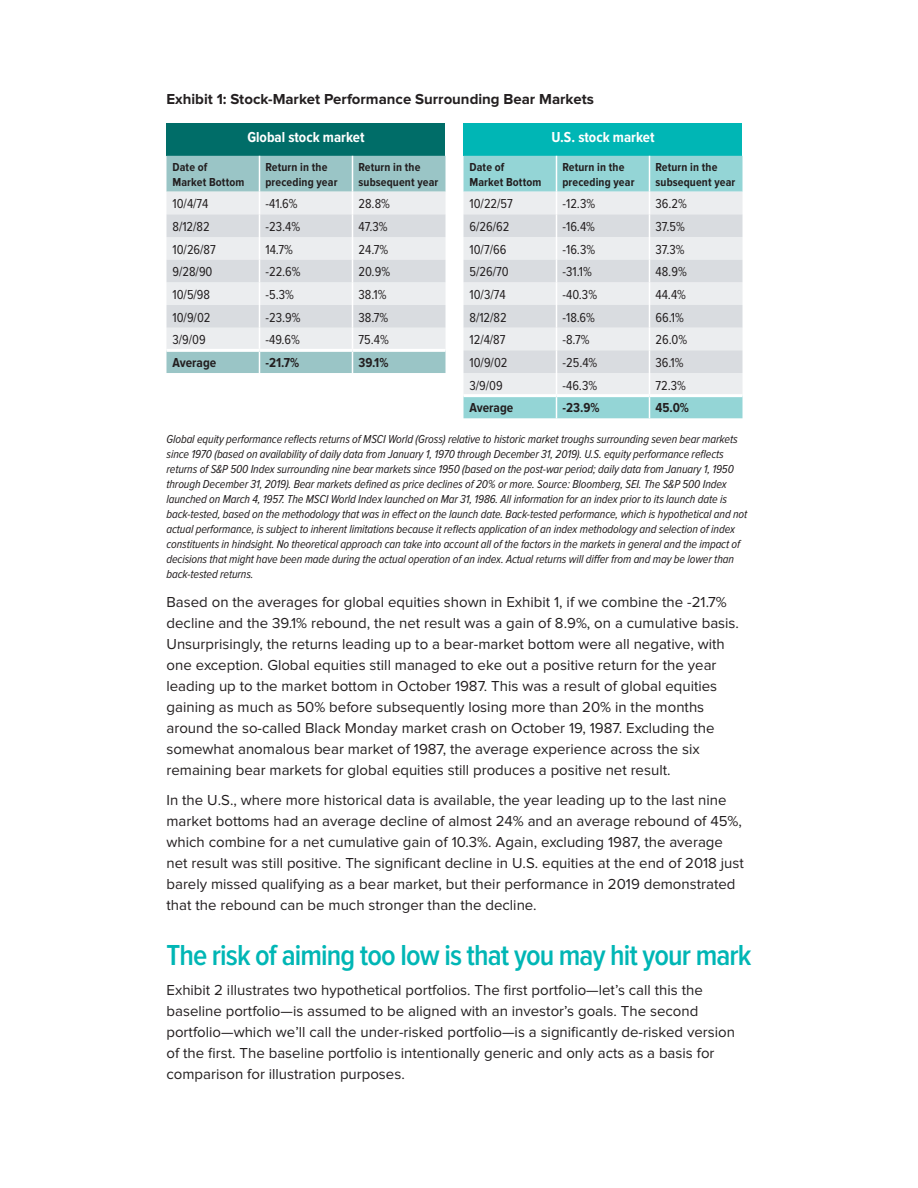
<style>
.page{position:relative;width:918px;height:1188px;background:#fff}
.page>*{position:absolute;margin:0;border:0;box-sizing:border-box;transform-origin:0 0}
.Head_body_T{font:600 30px "Proxima Nova Cond";letter-spacing:-.03em;color:#00b6b5}
.Body_Copy__10pt__R{font:15px/21px "Proxima Nova";color:#231f20}
.Exhibit{font:700 15px "Proxima Nova";color:#231f20}
.Body_Copy__10pt__R-2{font:700 15px "Proxima Nova Cond";color:#fff}
.Body_Copy__10pt__R-3{font:13.5px "Proxima Nova Cond";color:#231f20}
.Body_Copy__10pt__R-4{font:700 13.5px "Proxima Nova Cond";color:#231f20}
.source1{font:italic 12px/15px "Proxima Nova Cond";letter-spacing:-.01em;color:#231f20}
.Body_Copy__10pt__R-5{font:700 12px/14.4px "Proxima Nova Cond";letter-spacing:.01em;color:#231f20}
</style>
<div class="page">
<div style="left:166px;top:124px;width:280px;height:32px;background:#006d68"></div>
<div style="left:166px;top:156px;width:280px;height:36px;background:#9ac5c6"></div>
<hr style="left:259px;top:156px;width:1px;height:36px;background:#fff">
<hr style="left:352px;top:156px;width:1px;height:36px;background:#fff">
<svg style="left:166px;top:192px;width:280px;height:181px;background:#dbe2e4"></svg>
<hr style="left:166px;top:349px;width:94px;height:3px;background:#fff">
<hr style="left:260px;top:349px;width:92px;height:3px;background:#fff">
<hr style="left:352px;top:349px;width:94px;height:3px;background:#fff">
<div style="left:464px;top:124px;width:278px;height:32px;background:#00b6b5"></div>
<div style="left:464px;top:156px;width:278px;height:262px;background:#94d5d6"></div>
<div style="left:464px;top:192px;width:278px;height:202px;background:#ebedef"></div>
<svg style="left:464px;top:214px;width:278px;height:159px;background:#e0e3e6"></svg>
<hr style="left:556px;top:156px;width:1px;height:36px;background:#fff">
<hr style="left:649px;top:156px;width:1px;height:36px;background:#fff">
<svg style="left:556px;top:192px;width:1px;height:226px"></svg>
<svg style="left:649px;top:192px;width:1px;height:226px"></svg>
<hr style="left:464px;top:394px;width:92px;height:3px;background:#fff">
<hr style="left:556px;top:394px;width:94px;height:3px;background:#fff">
<hr style="left:650px;top:394px;width:92px;height:3px;background:#fff">
<p class="Exhibit" style="left:166px;top:92px;width:429px">Exhibit 1: Stock-Market Performance Surrounding Bear Markets</p>
<p class="Body_Copy__10pt__R-2" style="left:247px;top:129px;width:119px">Global stock market</p>
<p class="Body_Copy__10pt__R-5" style="left:172px;top:160px;width:73px">Date of<br>Market Bottom</p>
<p class="Body_Copy__10pt__R-5" style="left:266px;top:160px;width:74px">Return in the preceding year</p>
<p class="Body_Copy__10pt__R-5" style="left:358px;top:160px;width:81px">Return in the subsequent year</p>
<p class="Body_Copy__10pt__R-3" style="left:172px;top:196px;width:38px">10/4/74</p>
<p class="Body_Copy__10pt__R-3" style="left:266px;top:196px;width:34px">-41.6%</p>
<p class="Body_Copy__10pt__R-3" style="left:358px;top:196px;width:33px">28.8%</p>
<p class="Body_Copy__10pt__R-3" style="left:172px;top:219px;width:39px">8/12/82</p>
<p class="Body_Copy__10pt__R-3" style="left:266px;top:219px;width:36px">-23.4%</p>
<p class="Body_Copy__10pt__R-3" style="left:358px;top:219px;width:31px">47.3%</p>
<p class="Body_Copy__10pt__R-3" style="left:172px;top:242px;width:45px">10/26/87</p>
<p class="Body_Copy__10pt__R-3" style="left:266px;top:242px;width:29px">14.7%</p>
<p class="Body_Copy__10pt__R-3" style="left:358px;top:242px;width:31px">24.7%</p>
<p class="Body_Copy__10pt__R-3" style="left:172px;top:264px;width:42px">9/28/90</p>
<p class="Body_Copy__10pt__R-3" style="left:266px;top:264px;width:36px">-22.6%</p>
<p class="Body_Copy__10pt__R-3" style="left:358px;top:264px;width:33px">20.9%</p>
<p class="Body_Copy__10pt__R-3" style="left:172px;top:287px;width:39px">10/5/98</p>
<p class="Body_Copy__10pt__R-3" style="left:266px;top:287px;width:30px">-5.3%</p>
<p class="Body_Copy__10pt__R-3" style="left:358px;top:287px;width:30px">38.1%</p>
<p class="Body_Copy__10pt__R-3" style="left:172px;top:310px;width:40px">10/9/02</p>
<p class="Body_Copy__10pt__R-3" style="left:266px;top:310px;width:37px">-23.9%</p>
<p class="Body_Copy__10pt__R-3" style="left:358px;top:310px;width:31px">38.7%</p>
<p class="Body_Copy__10pt__R-3" style="left:172px;top:332px;width:35px">3/9/09</p>
<p class="Body_Copy__10pt__R-3" style="left:266px;top:332px;width:36px">-49.6%</p>
<p class="Body_Copy__10pt__R-3" style="left:358px;top:332px;width:32px">75.4%</p>
<p class="Body_Copy__10pt__R-4" style="left:172px;top:355px;width:45px">Average</p>
<p class="Body_Copy__10pt__R-4" style="left:266px;top:355px;width:35px">-21.7%</p>
<p class="Body_Copy__10pt__R-4" style="left:358px;top:355px;width:32px">39.1%</p>
<p class="Body_Copy__10pt__R-2" style="left:551px;top:129px;width:105px">U.S. stock market</p>
<p class="Body_Copy__10pt__R-5" style="left:470px;top:160px;width:73px">Date of<br>Market Bottom</p>
<p class="Body_Copy__10pt__R-5" style="left:562px;top:160px;width:74px">Return in the preceding year</p>
<p class="Body_Copy__10pt__R-5" style="left:656px;top:160px;width:81px">Return in the subsequent year</p>
<p class="Body_Copy__10pt__R-3" style="left:470px;top:196px;width:45px">10/22/57</p>
<p class="Body_Copy__10pt__R-3" style="left:562px;top:196px;width:34px">-12.3%</p>
<p class="Body_Copy__10pt__R-3" style="left:656px;top:196px;width:33px">36.2%</p>
<p class="Body_Copy__10pt__R-3" style="left:470px;top:219px;width:41px">6/26/62</p>
<p class="Body_Copy__10pt__R-3" style="left:562px;top:219px;width:34px">-16.4%</p>
<p class="Body_Copy__10pt__R-3" style="left:656px;top:219px;width:31px">37.5%</p>
<p class="Body_Copy__10pt__R-3" style="left:470px;top:242px;width:38px">10/7/66</p>
<p class="Body_Copy__10pt__R-3" style="left:562px;top:242px;width:34px">-16.3%</p>
<p class="Body_Copy__10pt__R-3" style="left:656px;top:242px;width:31px">37.3%</p>
<p class="Body_Copy__10pt__R-3" style="left:470px;top:264px;width:41px">5/26/70</p>
<p class="Body_Copy__10pt__R-3" style="left:562px;top:264px;width:31px">-31.1%</p>
<p class="Body_Copy__10pt__R-3" style="left:656px;top:264px;width:33px">48.9%</p>
<p class="Body_Copy__10pt__R-3" style="left:470px;top:287px;width:38px">10/3/74</p>
<p class="Body_Copy__10pt__R-3" style="left:562px;top:287px;width:36px">-40.3%</p>
<p class="Body_Copy__10pt__R-3" style="left:656px;top:287px;width:32px">44.4%</p>
<p class="Body_Copy__10pt__R-3" style="left:470px;top:310px;width:39px">8/12/82</p>
<p class="Body_Copy__10pt__R-3" style="left:562px;top:310px;width:34px">-18.6%</p>
<p class="Body_Copy__10pt__R-3" style="left:656px;top:310px;width:30px">66.1%</p>
<p class="Body_Copy__10pt__R-3" style="left:470px;top:332px;width:38px">12/4/87</p>
<p class="Body_Copy__10pt__R-3" style="left:562px;top:332px;width:29px">-8.7%</p>
<p class="Body_Copy__10pt__R-3" style="left:656px;top:332px;width:33px">26.0%</p>
<p class="Body_Copy__10pt__R-3" style="left:470px;top:355px;width:40px">10/9/02</p>
<p class="Body_Copy__10pt__R-3" style="left:562px;top:355px;width:36px">-25.4%</p>
<p class="Body_Copy__10pt__R-3" style="left:656px;top:355px;width:30px">36.1%</p>
<p class="Body_Copy__10pt__R-3" style="left:470px;top:378px;width:35px">3/9/09</p>
<p class="Body_Copy__10pt__R-3" style="left:562px;top:378px;width:36px">-46.3%</p>
<p class="Body_Copy__10pt__R-3" style="left:656px;top:378px;width:32px">72.3%</p>
<p class="Body_Copy__10pt__R-4" style="left:470px;top:400px;width:45px">Average</p>
<p class="Body_Copy__10pt__R-4" style="left:562px;top:400px;width:39px">-23.9%</p>
<p class="Body_Copy__10pt__R-4" style="left:656px;top:400px;width:35px">45.0%</p>
<p class="source1" style="left:166px;top:431px;width:582px">Global equity performance reflects returns of MSCI World (Gross) relative to historic market troughs surrounding seven bear markets since 1970 (based on availability of daily data from January 1, 1970 through December 31, 2019). U.S. equity performance reflects returns of S&amp;P 500 Index surrounding nine bear markets since 1950 (based on the post-war period; daily data from January 1, 1950 through December 31, 2019). Bear markets defined as price declines of 20% or more. Source: Bloomberg, SEI. The S&amp;P 500 Index launched on March 4, 1957. The MSCI World Index launched on Mar 31, 1986. All information for an index prior to its launch date is back-tested, based on the methodology that was in effect on the launch date. Back-tested performance, which is hypothetical and not actual performance, is subject to inherent limitations because it reflects application of an index methodology and selection of index constituents in hindsight. No theoretical approach can take into account all of the factors in the markets in general and the impact of decisions that might have been made during the actual operation of an index. Actual returns will differ from and may be lower than back-tested returns.</p>
<p class="Body_Copy__10pt__R" style="left:166px;top:592px;width:574px">Based on the averages for global equities shown in Exhibit 1, if we combine the -21.7% decline and the 39.1% rebound, the net result was a gain of 8.9%, on a cumulative basis.<br>Unsurprisingly, the returns leading up to a bear-market bottom were all negative, with one exception. Global equities still managed to eke out a positive return for the year leading up to the market bottom in October 1987. This was a result of global equities gaining as much as 50% before subsequently losing more than 20% in the months around the so-called Black Monday market crash on October 19, 1987. Excluding the somewhat anomalous bear market of 1987, the average experience across the six remaining bear markets for global equities still produces a positive net result.</p>
<p class="Body_Copy__10pt__R" style="left:166px;top:790px;width:579px">In the U.S., where more historical data is available, the year leading up to the last nine market bottoms had an average decline of almost 24% and an average rebound of 45%, which combine for a net cumulative gain of 10.3%. Again, excluding 1987, the average net result was still positive. The significant decline in U.S. equities at the end of 2018 just barely missed qualifying as a bear market, but their performance in 2019 demonstrated that the rebound can be much stronger than the decline.</p>
<p class="Head_body_T" style="left:166px;top:939px;width:587px">The risk of aiming too low is that you may hit your mark</p>
<p class="Body_Copy__10pt__R" style="left:166px;top:980px;width:570px">Exhibit 2 illustrates two hypothetical portfolios. The first portfolio—let’s call this the baseline portfolio—is assumed to be aligned with an investor’s goals. The second portfolio—which we’ll call the under-risked portfolio—is a significantly de-risked version of the first. The baseline portfolio is intentionally generic and only acts as a basis for comparison for illustration purposes.</p>
</div>
